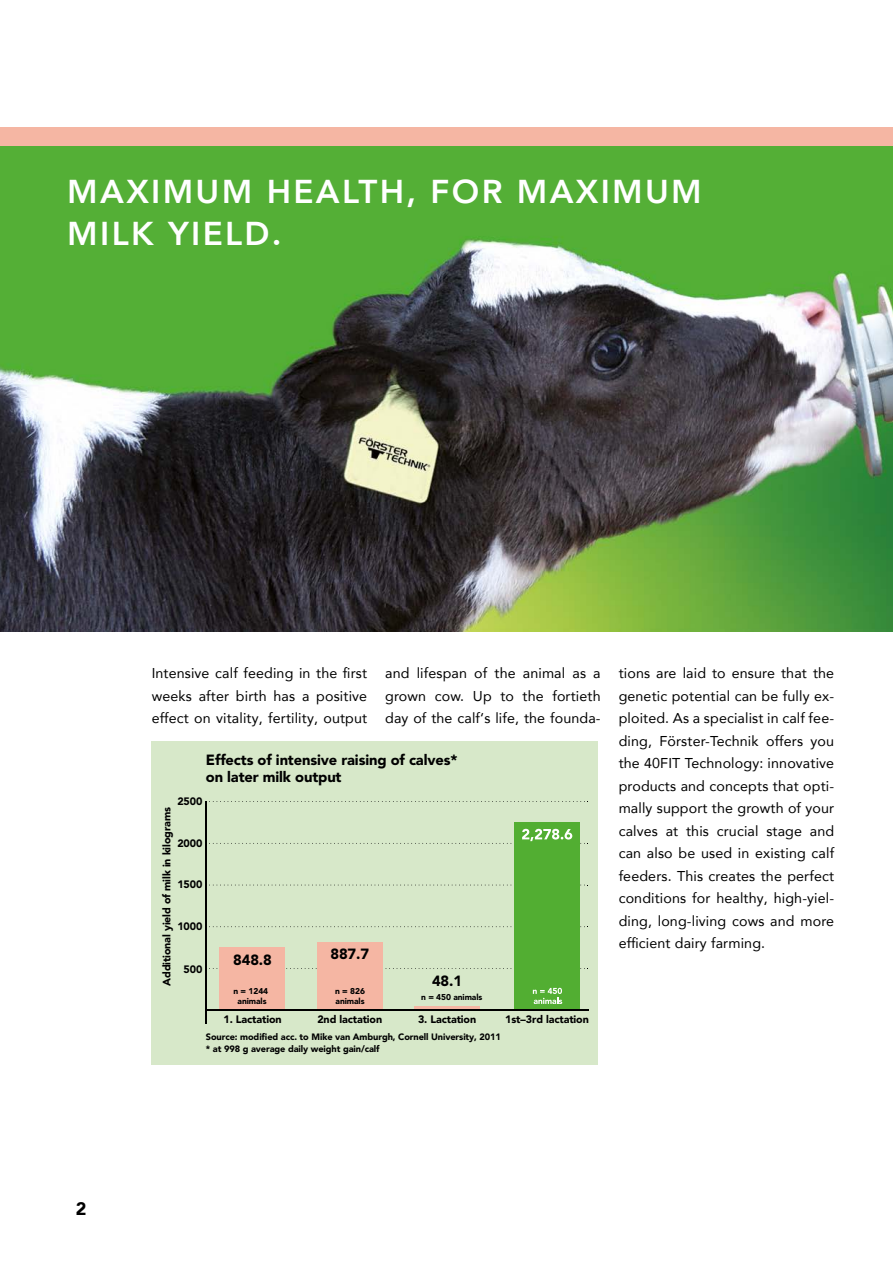
<style>
.page{position:relative;width:893px;height:1263px;background:#fff}
.page>*{position:absolute;margin:0;border:0;box-sizing:border-box;transform-origin:0 0}
.t1{font:800 33px/42px "Avenir LT Com";letter-spacing:.07em;color:#fff}
.t2{font:900 18px "Avenir LT Com";color:#000}
.t3{font:900 14.7px/17.7px "Avenir LT Com";letter-spacing:-.01em;color:#000}
.t4{font:14.25px/22.5px "Avenir LT Com";letter-spacing:.01em;color:#000;text-align:justify}
.t5{font:900 10.65px "Avenir LT Com";letter-spacing:-.01em;color:#000}
.t6{font:900 9.15px/12.3px "Avenir LT Com";letter-spacing:-.01em;color:#000}
.t7{font:900 8.4px/10.1px "Avenir LT Com";letter-spacing:-.01em;color:#000}
</style>
<div class="page">
<img style="left:0;top:146px;width:893px;height:485px">
<div style="left:0;top:127px;width:893px;height:19px;background:#f5b6a3"></div>
<div style="left:152px;top:741px;width:446px;height:323px;background:#d7e8c9"></div>
<hr style="left:205px;top:801px;width:2px;height:222px;background:#000">
<svg style="left:209px;top:968px;width:379px;height:1px"></svg>
<svg style="left:209px;top:926px;width:379px;height:1px"></svg>
<svg style="left:209px;top:885px;width:379px;height:1px"></svg>
<svg style="left:209px;top:801px;width:379px;height:1px"></svg>
<div style="left:317px;top:942px;width:66px;height:68px;background:#f5b6a3"></div>
<div style="left:514px;top:822px;width:66px;height:188px;background:#52ae32"></div>
<hr style="left:414px;top:1007px;width:66px;height:3px;background:#f5b6a3">
<div style="left:219px;top:947px;width:66px;height:63px;background:#f5b6a3"></div>
<hr style="left:206px;top:1009px;width:382px;height:2px;background:#000">
<svg style="left:209px;top:829px;width:379px;height:15px"></svg>
<svg style="left:533px;top:988px;width:29px;height:16px"></svg>
<h1 class="t1" style="left:67px;top:171px;width:636px">MAXIMUM HEALTH, FOR MAXIMUM<br>MILK YIELD.</h1>
<p class="t2" style="left:76px;top:1198px;width:12px">2</p>
<p class="t4" style="left:152px;top:662px;width:217px">Intensive calf feeding in the first weeks after birth has a positive effect on vitality, fertility, output</p>
<p class="t4" style="left:385px;top:662px;width:217px">and lifespan of the animal as a grown cow. Up to the fortieth day of the calf‘s life, the founda-</p>
<p class="t4" style="left:619px;top:662px;width:217px">tions are laid to ensure that the genetic potential can be fully ex&shy;ploited. As a specialist in calf fee&shy;ding, Förster-Technik offers you the 40FIT Technology: innovative products and concepts that opti&shy;mally support the growth of your calves at this crucial stage and can also be used in existing calf feeders. This creates the perfect conditions for healthy, high-yiel&shy;ding, long-living cows and more efficient dairy farming.</p>
<p class="t3" style="left:206px;top:751px;width:253px">Effects of intensive raising of calves* on later milk output</p>
<p class="t5" style="left:177px;top:794px;width:27px">2500</p>
<p class="t5" style="left:177px;top:836px;width:27px">2000</p>
<p class="t5" style="left:177px;top:878px;width:27px">1500</p>
<p class="t5" style="left:177px;top:920px;width:27px">1000</p>
<p class="t5" style="left:184px;top:963px;width:20px">500</p>
<p class="t5" style="left:160px;top:986px;width:180px;rotate:-90deg">Additional yield of milk in kilograms</p>
<p class="t3" style="left:330px;top:945px;width:40px">887.7</p>
<p class="t7" style="left:335px;top:986px;width:31px">n = 826 animals</p>
<p class="t3" style="left:233px;top:951px;width:40px">848.8</p>
<p class="t7" style="left:233px;top:986px;width:36px;text-align:center">n = 1244 animals</p>
<p class="t6" style="left:206px;top:1031px;width:297px">Source: modified acc. to Mike van Amburgh, Cornell University, 2011 * at 998 g average daily weight gain/calf</p>
<p class="t3" style="left:432px;top:972px;width:32px">48.1</p>
<p class="t7" style="left:421px;top:992px;width:63px">n = 450 animals</p>
<p class="t5" style="left:317px;top:1013px;width:66px">2nd lactation</p>
<p class="t5" style="left:418px;top:1013px;width:60px">3. Lactation</p>
<p class="t5" style="left:505px;top:1013px;width:85px">1st–3rd lactation</p>
<p class="t5" style="left:223px;top:1013px;width:60px">1. Lactation</p>
</div>
